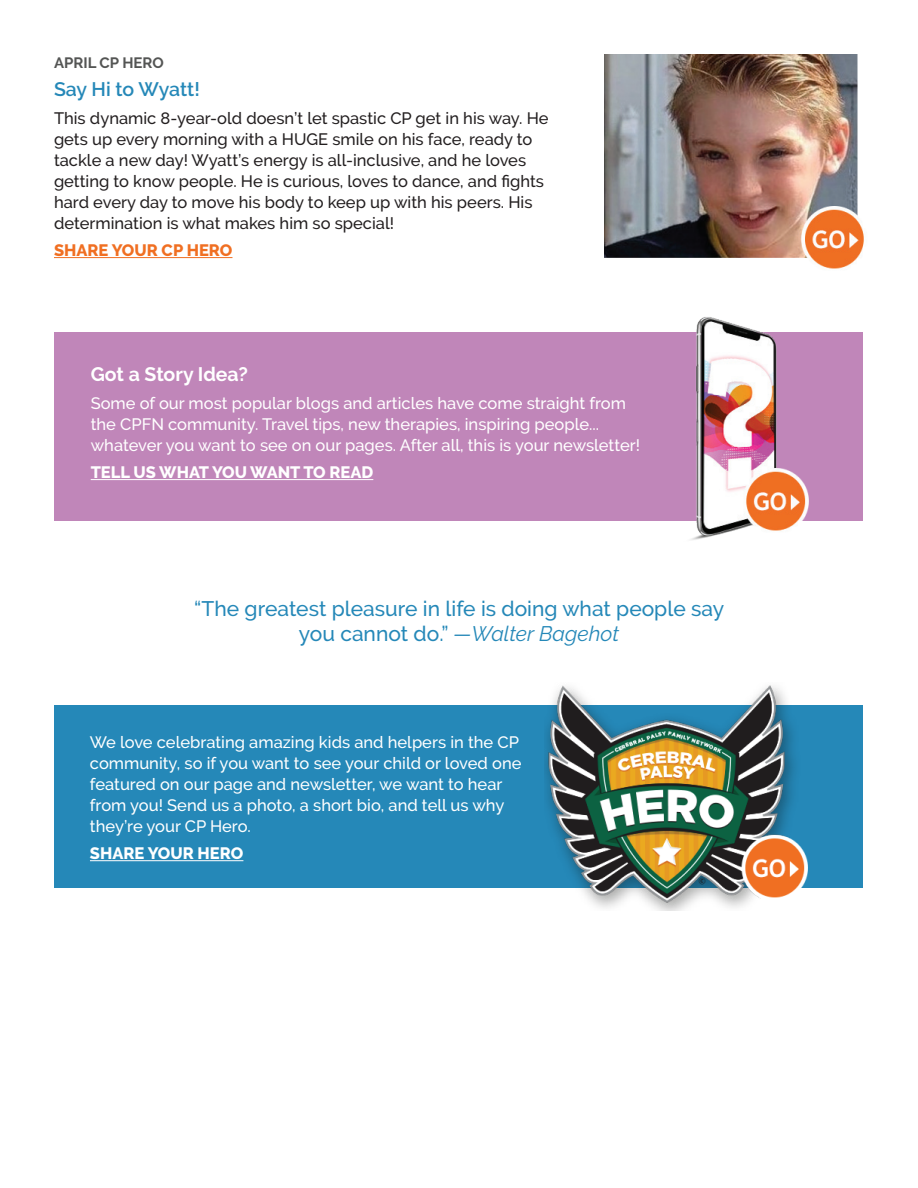
<style>
.page{position:relative;width:918px;height:1188px;background:#fff}
.page>*{position:absolute;margin:0;border:0;box-sizing:border-box;transform-origin:0 0}
.t1{font:500 21px/25.2px "Raleway";color:#2588b8;text-align:center}
.t2{font:700 19.5px "Raleway";color:#fff}
.t3{font:600 19.5px "Raleway";letter-spacing:-.005em;color:#2588b8}
.t4{font:500 16.5px/21px "Raleway";color:#fff}
.t5{font:500 16.5px/21px "Raleway";color:#231f20}
.t6{font:800 16.5px "Raleway";color:#fff}
.t7{font:800 16.5px "Raleway";color:#f06f22}
.t8{font:700 15px "Raleway";color:#545554}
.s1{font-weight:400;font-style:italic}
</style>
<div class="page">
<div style="left:54px;top:705px;width:808px;height:183px;background:#2588b8"></div>
<hr style="left:90px;top:860px;width:153px;height:1px;background:#fff">
<img style="left:545px;top:685px;width:263px;height:225px">
<div style="left:55px;top:333px;width:808px;height:188px;background:#c086b9"></div>
<hr style="left:91px;top:479px;width:282px;height:1px;background:#fff">
<img style="left:667px;top:317px;width:167px;height:223px">
<hr style="left:54px;top:257px;width:178px;height:1px;background:#f06f22">
<img style="left:605px;top:54px;width:259px;height:215px">
<p class="t8" style="left:54px;top:54px;width:111px">APRIL CP HERO</p>
<p class="t3" style="left:54px;top:78px;width:147px">Say Hi to Wyatt!</p>
<p class="t5" style="left:54px;top:107px;width:496px">This dynamic 8-year-old doesn’t let spastic CP get in his way. He gets up every morning with a HUGE smile on his face, ready to tackle a new day! Wyatt’s energy is all-inclusive, and he loves getting to know people. He is curious, loves to dance, and fights hard every day to move his body to keep up with his peers. His determination is what makes him so special!</p>
<p class="t7" style="left:54px;top:241px;width:180px">SHARE YOUR CP HERO</p>
<p class="t2" style="left:91px;top:363px;width:159px">Got a Story Idea?</p>
<p class="t4" style="left:91px;top:392px;width:551px">Some of our most popular blogs and articles have come straight from the CPFN community. Travel tips, new therapies, inspiring people... whatever you want to see on our pages. After all, this is your newsletter!</p>
<p class="t6" style="left:91px;top:463px;width:284px">TELL US WHAT YOU WANT TO READ</p>
<p class="t1" style="left:194px;top:596px;width:531px">“The greatest pleasure in life is doing what people say you cannot do.” <span class="s1">—―Walter Bagehot</span></p>
<p class="t4" style="left:90px;top:731px;width:433px">We love celebrating amazing kids and helpers in the CP community, so if you want to see your child or loved one featured on our page and newsletter, we want to hear from you! Send us a photo, a short bio, and tell us why they’re your CP Hero.</p>
<p class="t6" style="left:90px;top:844px;width:155px">SHARE YOUR HERO</p>
</div>
